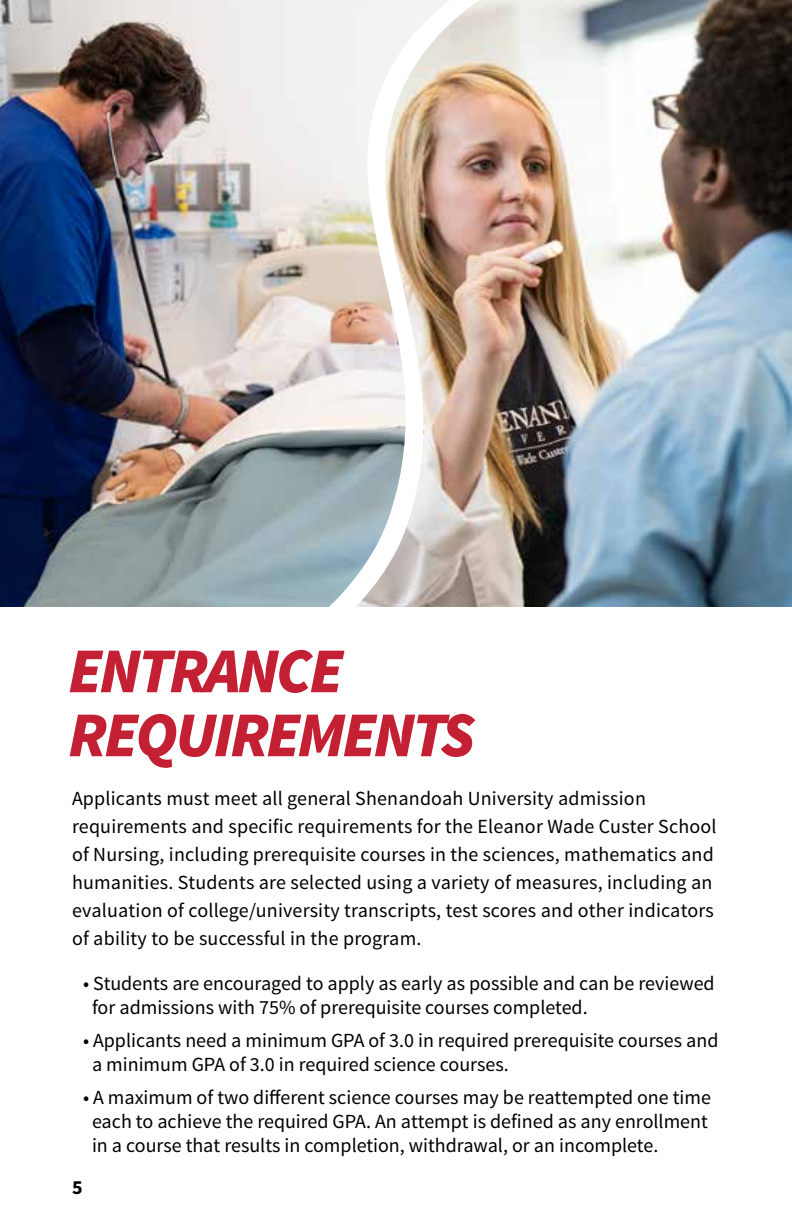
<style>
.page{position:relative;width:792px;height:1224px;background:#fff}
.page>*{position:absolute;margin:0;border:0;box-sizing:border-box;transform-origin:0 0}
.t1{font:italic 900 64px/64px "Source Sans Pro";letter-spacing:-.05em;color:#c32034}
.t2{font:20px/28px "Source Sans Pro";color:#000}
.t3{font:700 20px "Source Sans Pro";color:#000}
</style>
<div class="page">
<img style="left:555px;top:0;width:237px;height:607px">
<img style="left:538px;top:0;width:17px;height:607px">
<img style="left:449px;top:0;width:89px;height:607px">
<img style="left:0;top:0;width:449px;height:607px">
<h1 class="t1" style="left:68px;top:639px;width:409px">ENTRANCE<br>REQUIREMENTS</h1>
<p class="t2" style="left:72px;top:785px;width:646px">Applicants must meet all general Shenandoah University admission requirements and specific requirements for the Eleanor Wade Custer School of Nursing, including prerequisite courses in the sciences, mathematics and humanities. Students are selected using a variety of measures, including an evaluation of college/university transcripts, test scores and other indicators of ability to be successful in the program.</p>
<p class="t2" style="left:92px;top:972px;width:624px;line-height:24px;text-indent:-9px">• Students are encouraged to apply as early as possible and can be reviewed for admissions with 75% of prerequisite courses completed.</p>
<p class="t2" style="left:92px;top:1029px;width:628px;line-height:24px;text-indent:-9px">• Applicants need a minimum GPA of 3.0 in required prerequisite courses and a minimum GPA of 3.0 in required science courses.</p>
<p class="t2" style="left:92px;top:1086px;width:621px;line-height:24px;text-indent:-9px">• A maximum of two different science courses may be reattempted one time each to achieve the required GPA. An attempt is defined as any enrollment in a course that results in completion, withdrawal, or an incomplete.</p>
<p class="t3" style="left:72px;top:1175px;width:12px">5</p>
</div>
